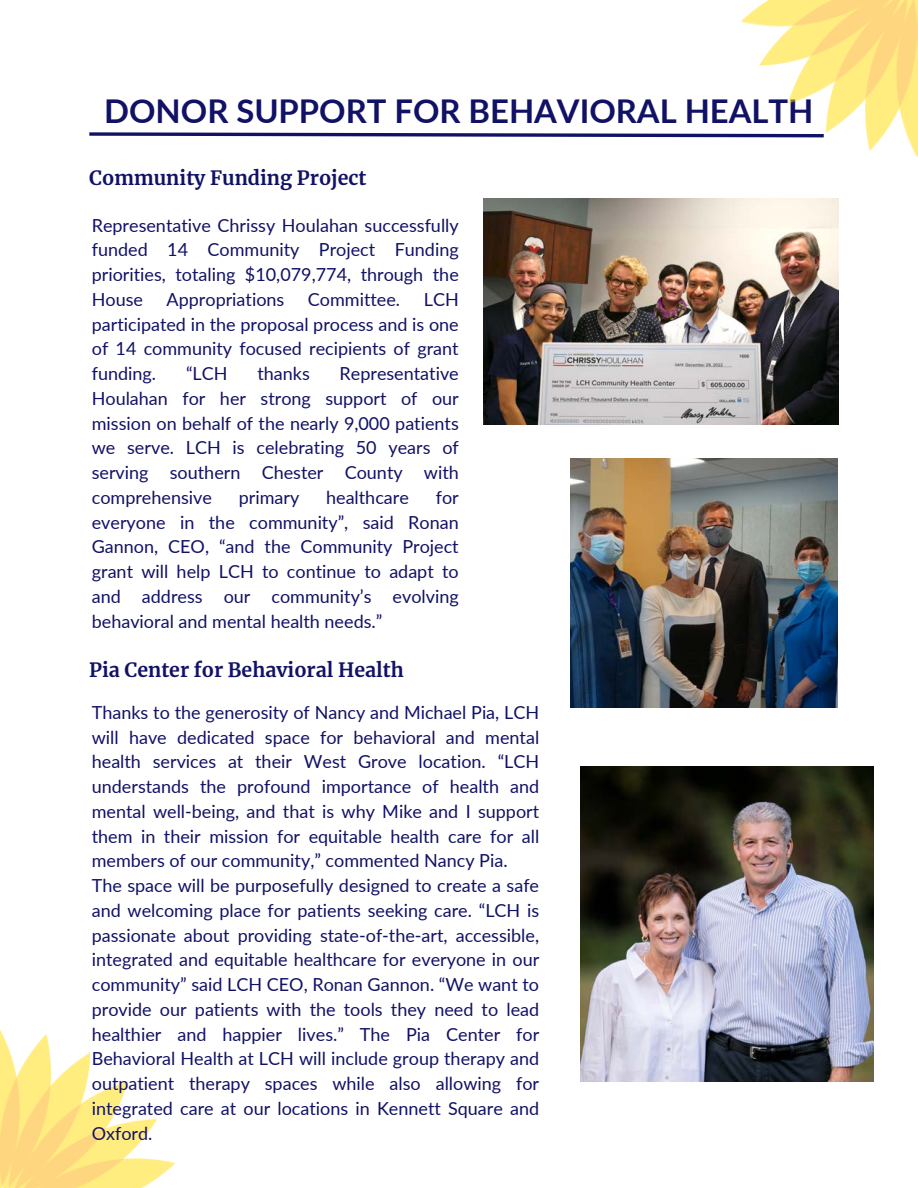
<style>
.page{position:relative;width:918px;height:1188px;background:#fff}
.page>*{position:absolute;margin:0;border:0;box-sizing:border-box;transform-origin:0 0}
.t1{font:700 32.85px "Lato";color:#116}
.t2{font:700 19.5px "Merriweather";color:#116}
.t3{font:18px/24.8px "Lato";color:#116;text-align:justify}
</style>
<div class="page">
<img style="left:0;top:1029px;width:175px;height:159px">
<svg style="left:89px;top:132px;width:638px;height:6px"></svg>
<img style="left:727px;top:0;width:191px;height:158px">
<img style="left:484px;top:198px;width:354px;height:226px">
<img style="left:581px;top:766px;width:292px;height:315px">
<img style="left:571px;top:459px;width:266px;height:248px">
<p class="t1" style="left:104px;top:90px;width:711px">DONOR SUPPORT FOR BEHAVIORAL HEALTH</p>
<p class="t2" style="left:89px;top:166px;width:279px">Community Funding Project</p>
<p class="t3" style="left:92px;top:212px;width:369px">Representative Chrissy Houlahan successfully funded 14 Community Project Funding priorities, totaling $10,079,774, through the House</p>
<p class="t3" style="left:167px;top:286px;width:119px">Appropriations</p>
<p class="t3" style="left:308px;top:286px;width:94px">Committee.</p>
<p class="t3" style="left:92px;top:286px;width:369px;text-indent:332px">LCH participated in the proposal process and is one of 14 community focused recipients of grant funding.</p>
<p class="t3" style="left:186px;top:361px;width:43px">“LCH</p>
<p class="t3" style="left:257px;top:361px;width:54px">thanks</p>
<p class="t3" style="left:92px;top:361px;width:369px;text-indent:248px">Representative Houlahan for her strong support of our mission on behalf of the nearly 9,000 patients we serve. LCH is celebrating 50 years of serving southern Chester County with comprehensive</p>
<p class="t3" style="left:239px;top:484px;width:62px">primary</p>
<p class="t3" style="left:326px;top:484px;width:84px">healthcare</p>
<p class="t3" style="left:92px;top:484px;width:369px;text-indent:344px">for everyone in the community”, said Ronan Gannon, CEO, “and the Community Project grant will help LCH to continue to adapt to and address our community’s evolving behavioral and mental health needs.”</p>
<p class="t2" style="left:89px;top:657px;width:316px">Pia Center for Behavioral Health</p>
<p class="t3" style="left:92px;top:700px;width:449px">Thanks to the generosity of Nancy and Michael Pia, LCH will have dedicated space for behavioral and mental health services at their West Grove location. “LCH understands the profound importance of health and mental well-being, and that is why Mike and I support them in their mission for equitable health care for all members of our community,” commented Nancy Pia.</p>
<p class="t3" style="left:92px;top:873px;width:449px">The space will be purposefully designed to create a safe and welcoming place for patients seeking care. “LCH is passionate about providing state-of-the-art, accessible, integrated and equitable healthcare for everyone in our community” said LCH CEO, Ronan Gannon. “We want to provide our patients with the tools they need to lead healthier and happier lives.” The Pia Center for Behavioral Health at LCH will include group therapy and outpatient therapy spaces while also allowing for integrated care at our locations in Kennett Square and Oxford.</p>
</div>
